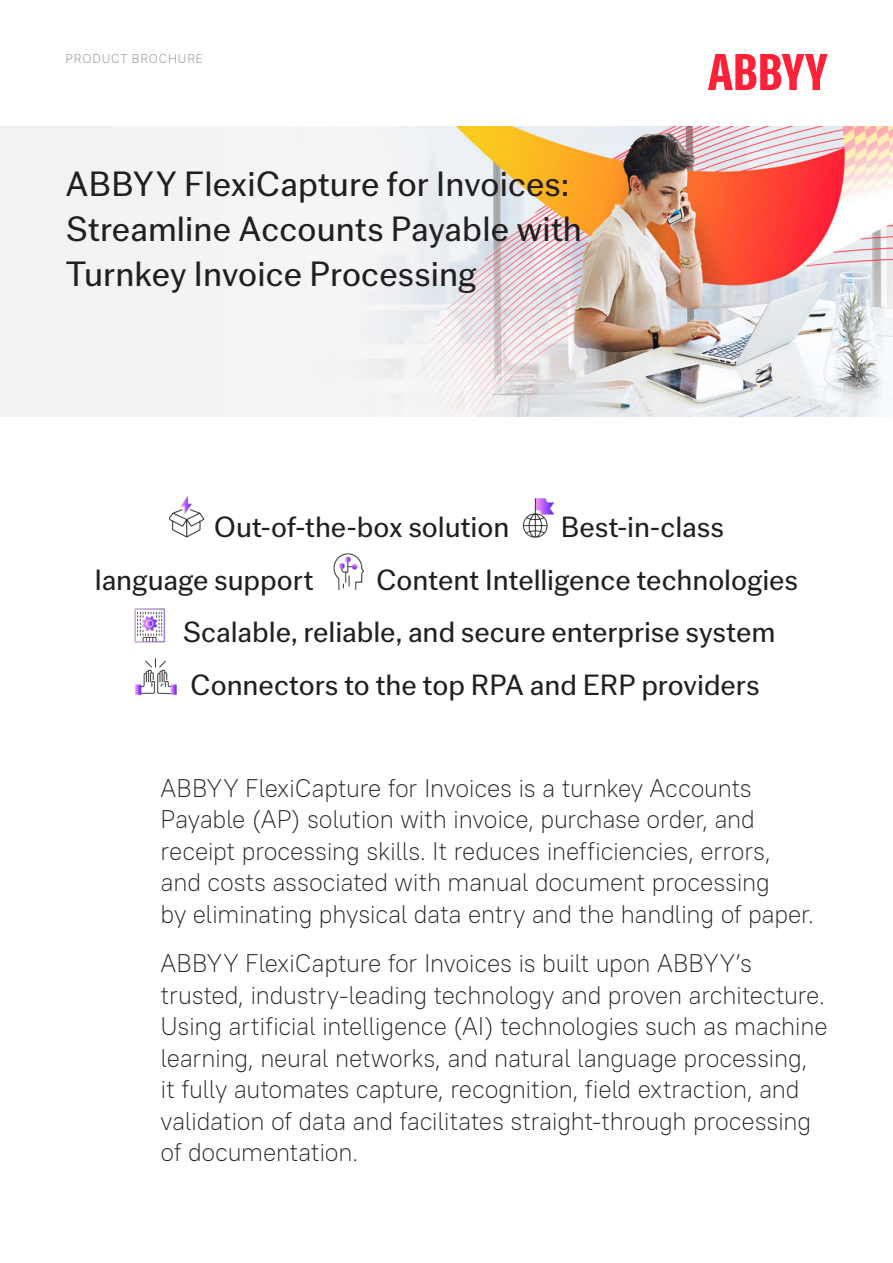
<style>
.page{position:relative;width:893px;height:1263px;background:#fff}
.page>*{position:absolute;margin:0;border:0;box-sizing:border-box;transform-origin:0 0}
.Product{font:36px/45px "Co Fo Gothic Beta 1";letter-spacing:.02em;color:#231f20}
.t1{font:30px/52.5px "Co Fo Gothic Beta 1";letter-spacing:.02em;color:#231f20}
.WP_Intro_18_24{font:200 25.5px/31.5px "PT Root";letter-spacing:-.01em;color:#231f20}
.Tagline{font:200 12.75px "PT Root";letter-spacing:.065em;color:#808285}
</style>
<div class="page">
<img style="left:0;top:127px;width:893px;height:290px">
<svg style="left:708px;top:54px;width:120px;height:36px"></svg>
<img style="left:169px;top:496px;width:36px;height:41px">
<img style="left:522px;top:498px;width:33px;height:39px">
<img style="left:333px;top:553px;width:31px;height:37px">
<img style="left:134px;top:608px;width:31px;height:34px">
<img style="left:135px;top:658px;width:42px;height:36px">
<p class="Tagline" style="left:65px;top:50px;width:139px">PRODUCT BROСHURE</p>
<p class="Product" style="left:66px;top:161px;width:504px">ABBYY FlexiCapture for Invoices:</p>
<p class="Product" style="left:66px;top:206px;width:517px">Streamline Accounts Payable with<br>Turnkey Invoice Processing</p>
<p class="t1" style="left:214px;top:500px;width:296px">Out-of-the-box solution</p>
<p class="t1" style="left:561px;top:500px;width:164px">Best-in-class</p>
<p class="t1" style="left:95px;top:553px;width:220px">language support</p>
<p class="t1" style="left:183px;top:553px;width:616px;text-indent:194px">Content Intelligence technologies<br>Scalable, reliable, and secure enterprise system<br>Connectors to the top RPA and ERP providers</p>
<p class="WP_Intro_18_24" style="left:161px;top:772px;width:655px">ABBYY FlexiCapture for Invoices is a turnkey Accounts Payable (AP) solution with invoice, purchase order, and receipt processing skills. It reduces inefficiencies, errors, and costs associated with manual document processing<br>by eliminating physical data entry and the handling of paper.</p>
<p class="WP_Intro_18_24" style="left:161px;top:947px;width:668px">ABBYY FlexiCapture for Invoices is built upon ABBYY’s trusted, industry-leading technology and proven architecture.<br>Using artificial intelligence (AI) technologies such as machine learning, neural networks, and natural language processing, it fully automates capture, recognition, field extraction, and validation of data and facilitates straight-through processing of documentation.</p>
</div>
